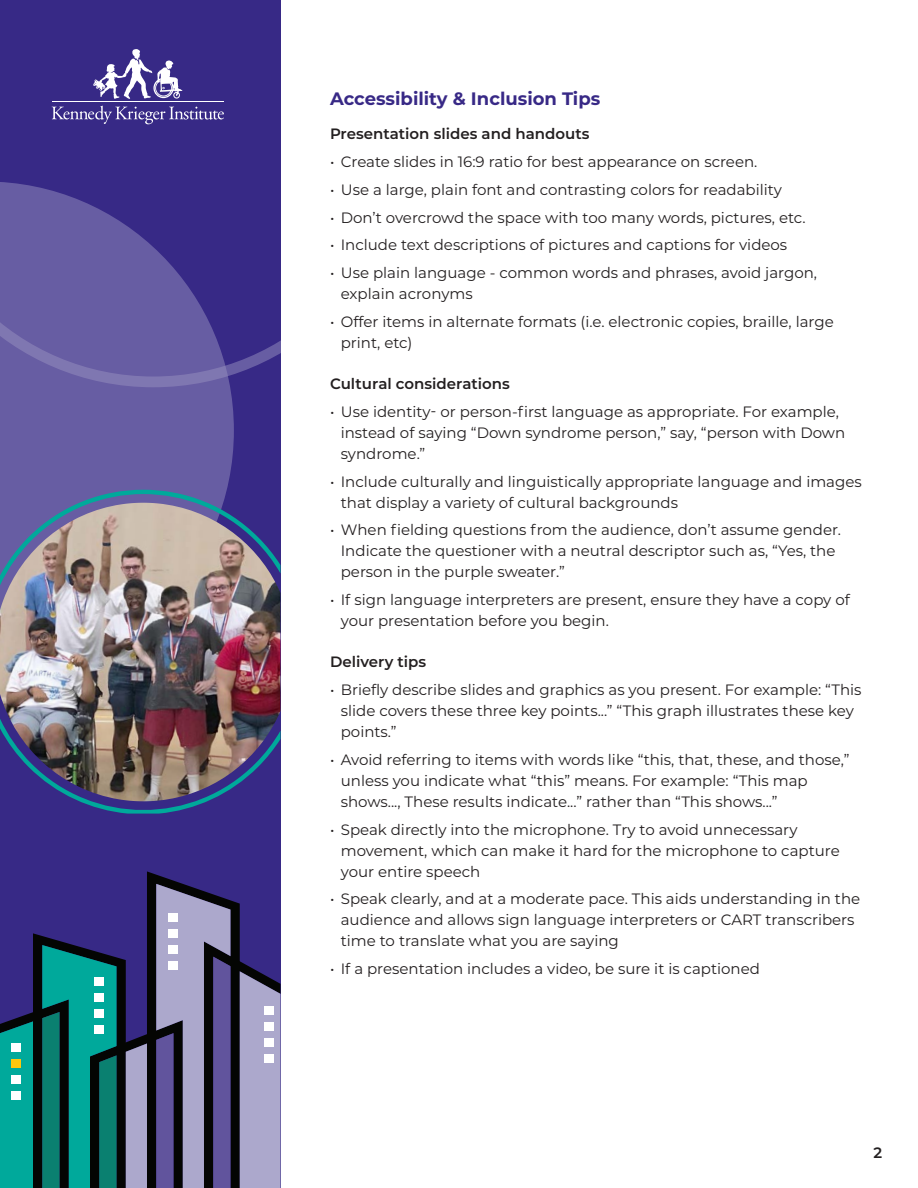
<style>
.page{position:relative;width:918px;height:1188px;background:#fff}
.page>*{position:absolute;margin:0;border:0;box-sizing:border-box;transform-origin:0 0}
.t1{font:700 18px "Montserrat";color:#382986}
.t2{font:15px/21px "Montserrat";color:#231f20}
.Sponsorship_Level{font:600 15px "Montserrat";color:#231f20}
</style>
<div class="page">
<div style="left:0;top:0;width:280px;height:1188px;background:#372986"></div>
<svg style="left:51px;top:90px;width:229px;height:284px"></svg>
<svg style="left:0;top:181px;width:234px;height:309px;fill:#675da3"></svg>
<img style="left:0;top:490px;width:280px;height:324px">
<svg style="left:124px;top:503px;width:20px;height:1px"></svg>
<svg style="left:0;top:871px;width:280px;height:317px"></svg>
<div style="left:11px;top:1043px;width:9px;height:9px;background:#fff"></div>
<div style="left:11px;top:1059px;width:9px;height:9px;background:#fec70c"></div>
<div style="left:11px;top:1075px;width:9px;height:9px;background:#fff"></div>
<div style="left:11px;top:1091px;width:9px;height:9px;background:#fff"></div>
<div style="left:94px;top:977px;width:10px;height:8px;background:#fff"></div>
<div style="left:94px;top:993px;width:10px;height:8px;background:#fff"></div>
<div style="left:94px;top:1009px;width:10px;height:8px;background:#fff"></div>
<div style="left:94px;top:1025px;width:10px;height:8px;background:#fff"></div>
<div style="left:169px;top:913px;width:9px;height:8px;background:#fff"></div>
<div style="left:169px;top:929px;width:9px;height:8px;background:#fff"></div>
<div style="left:169px;top:945px;width:9px;height:8px;background:#fff"></div>
<div style="left:169px;top:961px;width:9px;height:8px;background:#fff"></div>
<div style="left:264px;top:1006px;width:9px;height:9px;background:#fff"></div>
<div style="left:264px;top:1022px;width:9px;height:9px;background:#fff"></div>
<div style="left:264px;top:1038px;width:9px;height:9px;background:#fff"></div>
<div style="left:264px;top:1054px;width:9px;height:9px;background:#fff"></div>
<svg style="left:52px;top:106px;width:172px;height:18px"></svg>
<svg style="left:93px;top:49px;width:89px;height:50px"></svg>
<hr style="left:52px;top:101px;width:172px;height:1px;background:#fff">
<p class="t1" style="left:330px;top:86px;width:272px">Accessibility &amp; Inclusion Tips</p>
<p class="Sponsorship_Level" style="left:330px;top:123px;width:261px">Presentation slides and handouts</p>
<p class="t2" style="left:330px;top:151px;width:429px">• Create slides in 16:9 ratio for best appearance on screen.</p>
<p class="t2" style="left:330px;top:179px;width:453px">• Use a large, plain font and contrasting colors for readability</p>
<p class="t2" style="left:330px;top:206px;width:477px">• Don’t overcrowd the space with too many words, pictures, etc.</p>
<p class="t2" style="left:330px;top:234px;width:459px">• Include text descriptions of pictures and captions for videos</p>
<p class="t2" style="left:341px;top:262px;width:478px;text-indent:-11px">• Use plain language - common words and phrases, avoid jargon, explain acronyms</p>
<p class="t2" style="left:341px;top:311px;width:494px;text-indent:-11px">• Offer items in alternate formats (i.e. electronic copies, braille, large print, etc)</p>
<p class="Sponsorship_Level" style="left:330px;top:373px;width:181px">Cultural considerations</p>
<p class="t2" style="left:341px;top:401px;width:506px;text-indent:-11px">• Use identity- or person-first language as appropriate. For example, instead of saying “Down syndrome person,” say, “person with Down syndrome.”</p>
<p class="t2" style="left:341px;top:470px;width:523px;text-indent:-11px">• Include culturally and linguistically appropriate language and images that display a variety of cultural backgrounds</p>
<p class="t2" style="left:341px;top:519px;width:502px;text-indent:-11px">• When fielding questions from the audience, don’t assume gender.<br>Indicate the questioner with a neutral descriptor such as, “Yes, the person in the purple sweater.”</p>
<p class="t2" style="left:341px;top:589px;width:511px;text-indent:-11px">• If sign language interpreters are present, ensure they have a copy of your presentation before you begin.</p>
<p class="Sponsorship_Level" style="left:330px;top:651px;width:98px">Delivery tips</p>
<p class="t2" style="left:341px;top:679px;width:522px;text-indent:-11px">• Briefly describe slides and graphics as you present. For example: “This slide covers these three key points...” “This graph illustrates these key points.”</p>
<p class="t2" style="left:341px;top:749px;width:510px;text-indent:-11px">• Avoid referring to items with words like “this, that, these, and those,” unless you indicate what “this” means. For example: “This map shows..., These results indicate...” rather than “This shows...”</p>
<p class="t2" style="left:341px;top:818px;width:500px;text-indent:-11px">• Speak directly into the microphone. Try to avoid unnecessary movement, which can make it hard for the microphone to capture your entire speech</p>
<p class="t2" style="left:341px;top:888px;width:521px;text-indent:-11px">• Speak clearly, and at a moderate pace. This aids understanding in the audience and allows sign language interpreters or CART transcribers time to translate what you are saying</p>
<p class="t2" style="left:330px;top:958px;width:432px">• If a presentation includes a video, be sure it is captioned</p>
<p class="Sponsorship_Level" style="left:873px;top:1142px;width:10px">2</p>
</div>
